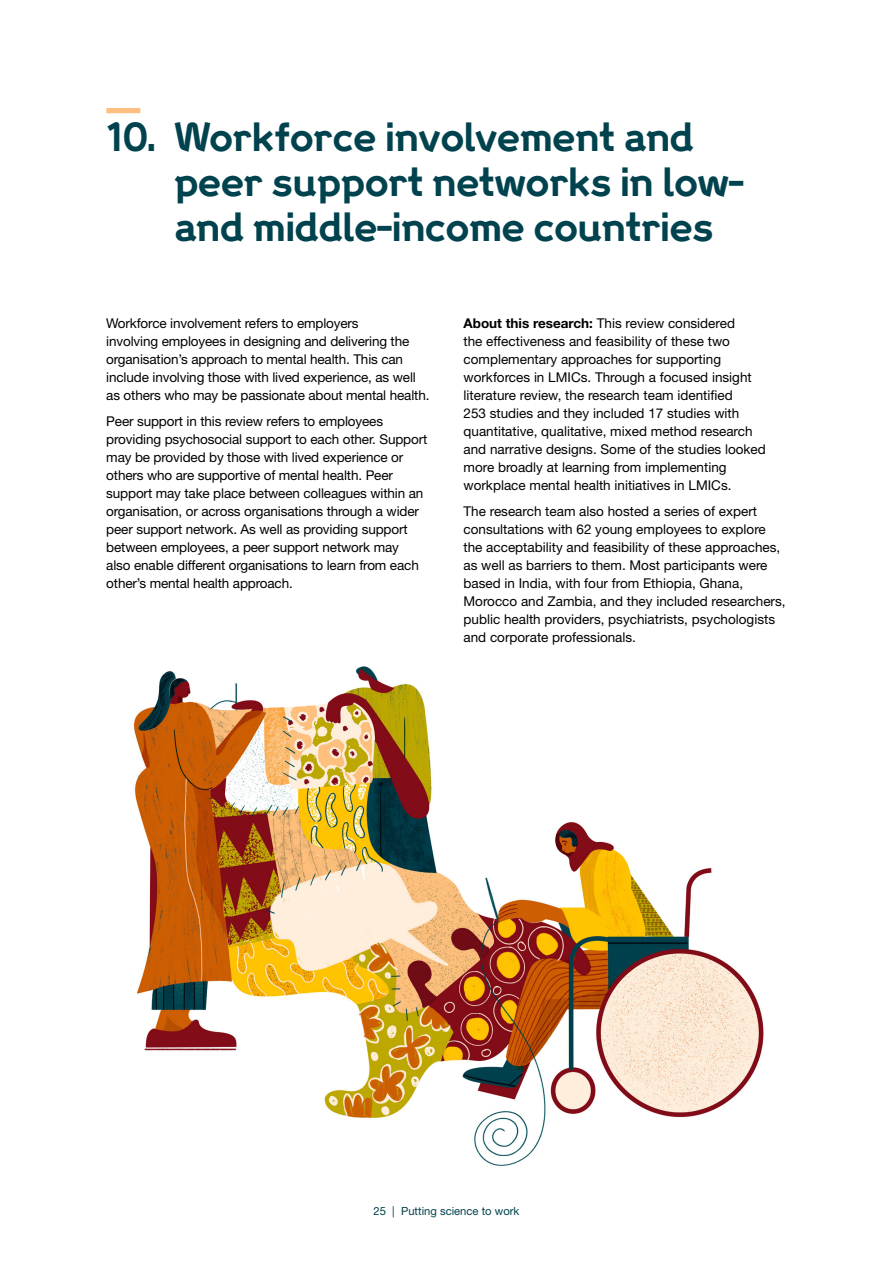
<style>
.page{position:relative;width:893px;height:1263px;background:#fff}
.page>*{position:absolute;margin:0;border:0;box-sizing:border-box;transform-origin:0 0}
.t1{font:700 36px/45px "Wellcome";letter-spacing:-.02em;color:#00424d}
.t2{font:13.5px/18px "Helvetica Neue LT";color:#000}
.t3{font:11.25px "Helvetica Neue LT";color:#00424d}
.s1{font-weight:700}
</style>
<div class="page">
<img style="left:133px;top:666px;width:631px;height:500px">
<div style="left:106px;top:108px;width:34px;height:5px;background:#ffbf80"></div>
<h1 class="t1" style="left:174px;top:114px;width:572px;text-indent:-68px">10. Workforce involvement and peer support networks in low&shy;and middle-income countries</h1>
<p class="t2" style="left:106px;top:314px;width:325px">Workforce involvement refers to employers<br>involving employees in designing and delivering the organisation’s approach to mental health. This can include involving those with lived experience, as well as others who may be passionate about mental health.</p>
<p class="t2" style="left:106px;top:412px;width:323px">Peer support in this review refers to employees providing psychosocial support to each other. Support may be provided by those with lived experience or others who are supportive of mental health. Peer support may take place between colleagues within an organisation, or across organisations through a wider peer support network. As well as providing support between employees, a peer support network may<br>also enable different organisations to learn from each other’s mental health approach.</p>
<p class="t2" style="left:463px;top:314px;width:304px"><span class="s1">About this research:</span> This review considered<br>the effectiveness and feasibility of these two complementary approaches for supporting workforces in LMICs. Through a focused insight literature review, the research team identified<br>253 studies and they included 17 studies with quantitative, qualitative, mixed method research and narrative designs. Some of the studies looked more broadly at learning from implementing workplace mental health initiatives in LMICs.</p>
<p class="t2" style="left:463px;top:502px;width:324px">The research team also hosted a series of expert consultations with 62 young employees to explore the acceptability and feasibility of these approaches, as well as barriers to them. Most participants were based in India, with four from Ethiopia, Ghana, Morocco and Zambia, and they included researchers, public health providers, psychiatrists, psychologists and corporate professionals.</p>
<p class="t3" style="left:374px;top:1204px;width:147px">25 | Putting science to work</p>
</div>
